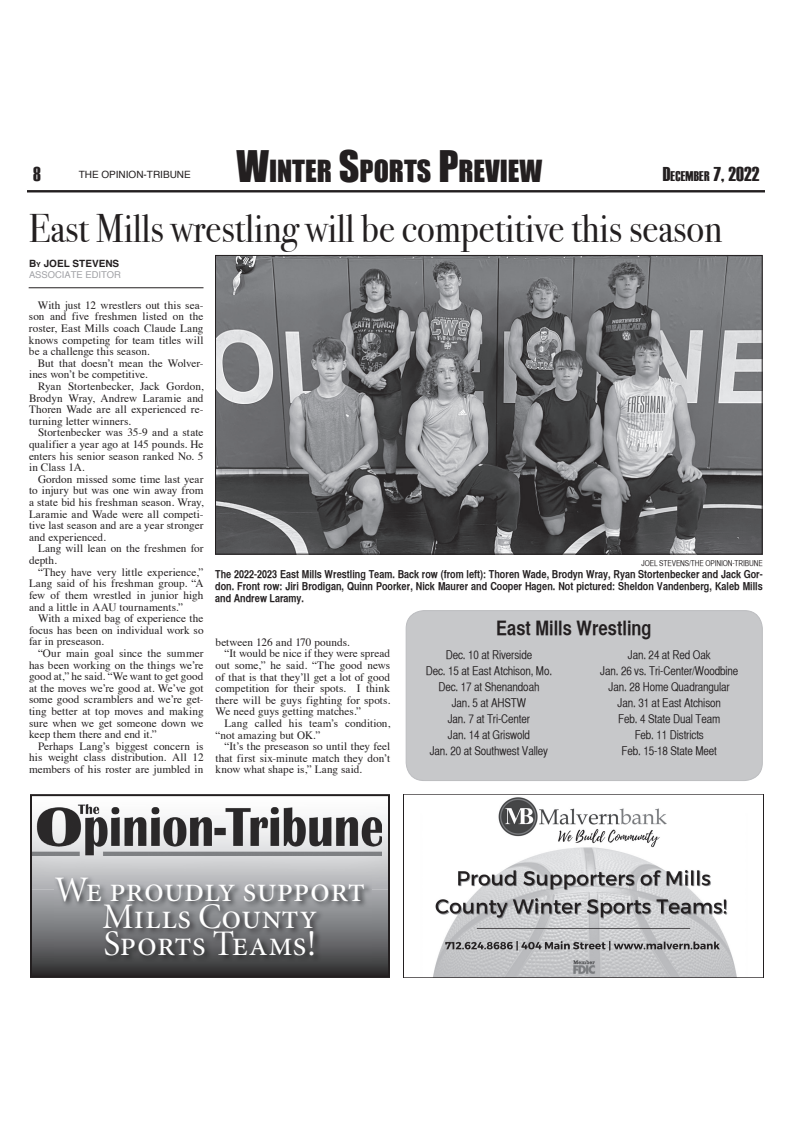
<style>
.page{position:relative;width:792px;height:1128px;background:#fff}
.page>*{position:absolute;margin:0;border:0;box-sizing:border-box;transform-origin:0 0}
.t1{font:40px "Bodoni Svty Two ITCTT";color:#231f20;scale:.93 1}
.t2{font:36px/27px "Minion MM SC 367 585 36";letter-spacing:-.005em;color:#fff;text-align:center}
.t3{font:28px "Impact";color:#231f20}
.t4{font:20px "Helvetica CY Bold";color:#231f20}
.t5{font:20px "Haettenschweiler";color:#231f20}
.t6{font:12px/16px "Helvetica CY Plain";letter-spacing:-.01em;color:#231f20;text-align:center}
.t7{font:11.2px/11.6px "Times";letter-spacing:.005em;color:#231f20;text-align:justify}
.t8{font:11px/12px "Helvetica CY Bold";color:#231f20;text-align:justify}
.t9{font:10px "Helvetica";color:#231f20}
.t10{font:700 10px "Helvetica";color:#231f20}
.t11{font:9.4px "Helvetica";color:#a0a1a5}
.t12{font:8px "Helvetica CY Plain";letter-spacing:-.01em;color:#231f20}
.s1{font-size:40px}
.s2{font-size:14px}
.s3{font-size:7px}
</style>
<div class="page">
<hr style="left:27px;top:190px;width:738px;height:2px;background:#231f20">
<hr style="left:29px;top:287px;width:175px;height:1px;background:#231f20">
<img style="left:217px;top:257px;width:544px;height:295px">
<div style="left:215px;top:255px;width:548px;height:299px;border:1px solid #231f20"></div>
<div style="left:406px;top:610px;width:356px;height:170px;background:#c7c8ca;border-radius:18px"></div>
<div style="left:406px;top:610px;width:357px;height:171px;border:1px solid #bcbdc0;border-radius:18px"></div>
<img style="left:33px;top:804px;width:354px;height:170px">
<img style="left:33px;top:805px;width:349px;height:50px">
<img style="left:54px;top:875px;width:318px;height:88px">
<div style="left:30px;top:794px;width:360px;height:183px;border:2px solid #231f20"></div>
<img style="left:433px;top:797px;width:304px;height:178px">
<h3 class="t3" style="left:236px;top:149px;width:307px"><span class="s1">W</span>INTER <span class="s1">S</span>PORTS <span class="s1">P</span>REVIEW</h3>
<h3 class="t5" style="left:663px;top:163px;width:98px">D<span class="s2">ECEMBER</span> 7, 2022</h3>
<h1 class="t1" style="left:29px;top:195px;width:747px">East Mills wrestling will be competitive this season</h1>
<p class="t10" style="left:29px;top:255px;width:92px">B<span class="s3">y</span> JOEL STEVENS</p>
<p class="t11" style="left:29px;top:268px;width:93px">ASSOCIATE EDITOR</p>
<p class="t7" style="left:29px;top:298px;width:176px;text-indent:9px">With just 12 wrestlers out this sea&shy;son and five freshmen listed on the roster, East Mills coach Claude Lang knows competing for team titles will be a challenge this season.</p>
<p class="t7" style="left:29px;top:356px;width:176px;text-indent:9px">But that doesn’t mean the Wolver&shy;ines won’t be competitive.</p>
<p class="t7" style="left:29px;top:379px;width:176px;text-indent:9px">Ryan Stortenbecker, Jack Gordon, Brodyn Wray, Andrew Laramie and Thoren Wade are all experienced re&shy;turning letter winners.</p>
<p class="t7" style="left:29px;top:426px;width:176px;text-indent:9px">Stortenbecker was 35-9 and a state qualifier a year ago at 145 pounds. He enters his senior season ranked No. 5 in Class 1A.</p>
<p class="t7" style="left:29px;top:472px;width:176px;text-indent:9px">Gordon missed some time last year to injury but was one win away from a state bid his freshman season. Wray, Laramie and Wade were all competi&shy;tive last season and are a year stronger and experienced.</p>
<p class="t7" style="left:29px;top:542px;width:176px;text-indent:9px">Lang will lean on the freshmen for depth.</p>
<p class="t7" style="left:29px;top:565px;width:176px;text-indent:9px">“They have very little experience,” Lang said of his freshman group. “A few of them wrestled in junior high and a little in AAU tournaments.”</p>
<p class="t7" style="left:29px;top:611px;width:176px;text-indent:9px">With a mixed bag of experience the focus has been on individual work so far in preseason.</p>
<p class="t7" style="left:29px;top:646px;width:176px;text-indent:9px">“Our main goal since the summer has been working on the things we’re good at,” he said. “We want to get good at the moves we’re good at. We’ve got some good scramblers and we’re get&shy;ting better at top moves and making sure when we get someone down we keep them there and end it.”</p>
<p class="t7" style="left:29px;top:739px;width:176px;text-indent:9px">Perhaps Lang’s biggest concern is his weight class distribution. All 12 members of his roster are jumbled in</p>
<h3 class="t5" style="left:33px;top:163px;width:9px">8</h3>
<p class="t9" style="left:79px;top:167px;width:114px">THE OPINION-TRIBUNE</p>
<p class="t12" style="left:642px;top:559px;width:123px">JOEL STEVENS/THE OPINION-TRIBUNE</p>
<p class="t8" style="left:215px;top:568px;width:549px">The 2022-2023 East Mills Wrestling Team. Back row (from left): Thoren Wade, Brodyn Wray, Ryan Stortenbecker and Jack Gor&shy;don. Front row: Jiri Brodigan, Quinn Poorker, Nick Maurer and Cooper Hagen. Not pictured: Sheldon Vandenberg, Kaleb Mills and Andrew Laramy.</p>
<h3 class="t4" style="left:496px;top:616px;width:157px">East Mills Wrestling</h3>
<p class="t7" style="left:216px;top:635px;width:136px">between 126 and 170 pounds.</p>
<p class="t7" style="left:225px;top:647px;width:167px">“It would be nice if they were spread</p>
<p class="t7" style="left:216px;top:658px;width:176px">out some,” he said. “The good news</p>
<p class="t7" style="left:216px;top:670px;width:176px">of that is that they’ll get a lot of good</p>
<p class="t7" style="left:216px;top:681px;width:176px">competition for their spots. I think</p>
<p class="t7" style="left:216px;top:693px;width:176px">there will be guys fighting for spots.</p>
<p class="t7" style="left:216px;top:705px;width:147px">We need guys getting matches.”</p>
<p class="t7" style="left:225px;top:716px;width:167px">Lang called his team’s condition,</p>
<p class="t7" style="left:216px;top:728px;width:106px">“not amazing but OK.”</p>
<p class="t7" style="left:225px;top:739px;width:167px">“It’s the preseason so until they feel</p>
<p class="t7" style="left:216px;top:751px;width:176px">that first six-minute match they don’t</p>
<p class="t7" style="left:216px;top:763px;width:148px">know what shape is,” Lang said.</p>
<p class="t6" style="left:426px;top:647px;width:128px">Dec. 10 at Riverside<br>Dec. 15 at East Atchison, Mo.<br>Dec. 17 at Shenandoah<br>Jan. 5 at AHSTW<br>Jan. 7 at Tri-Center<br>Jan. 14 at Griswold<br>Jan. 20 at Southwest Valley</p>
<p class="t6" style="left:600px;top:647px;width:140px">Jan. 24 at Red Oak<br>Jan. 26 vs. Tri-Center/Woodbine<br>Jan. 28 Home Quadrangular<br>Jan. 31 at East Atchison<br>Feb. 4 State Dual Team<br>Feb. 11 Districts<br>Feb. 15-18 State Meet</p>
<h2 class="t2" style="left:55px;top:877px;width:312px">We proudly support<br>Mills County<br>Sports Teams!</h2>
</div>
